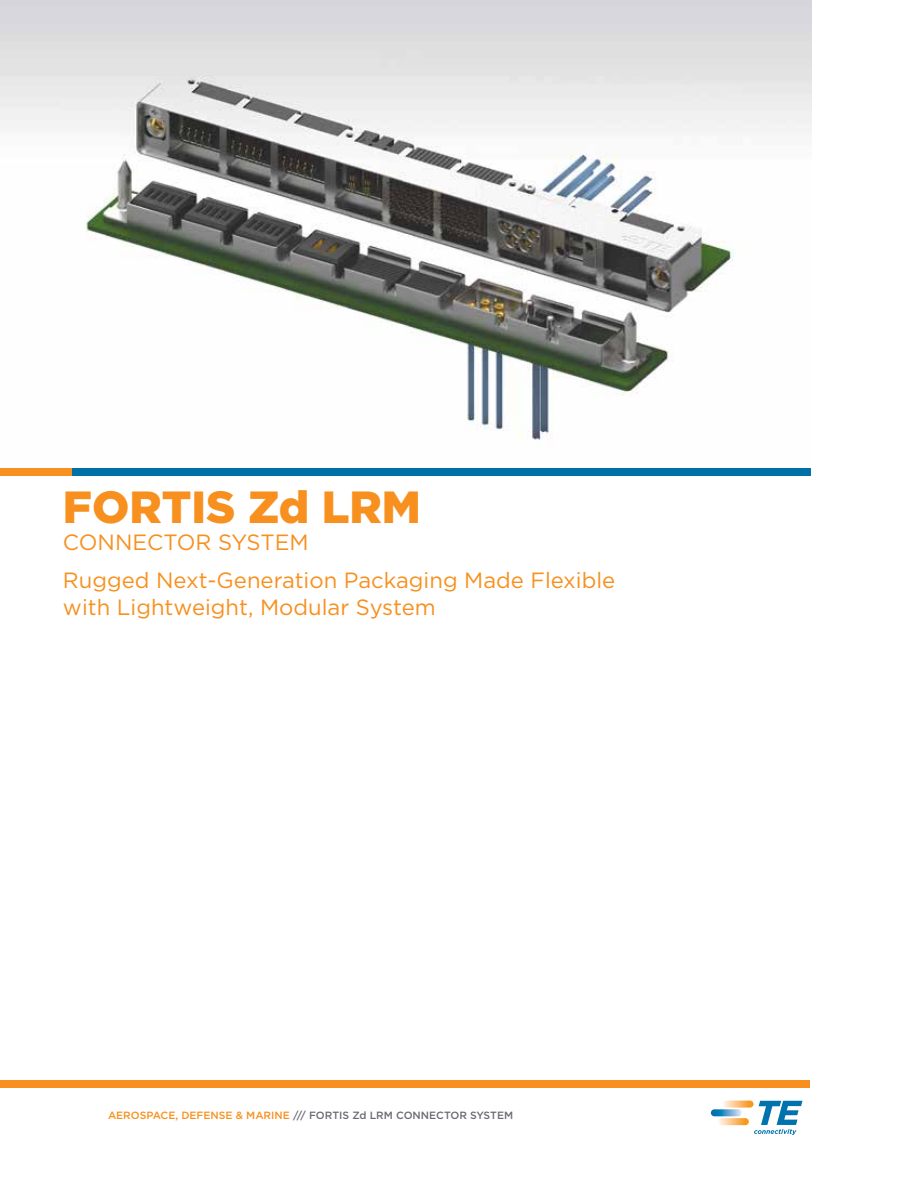
<style>
.page{position:relative;width:918px;height:1188px;background:#fff}
.page>*{position:absolute;margin:0;border:0;box-sizing:border-box;transform-origin:0 0}
.t1{font:900 45px "Gotham";color:#f7901e}
.t2{font:22.05px/38.5px "Gotham";color:#f7901e}
.t3{font:500 10.5px "Gotham";color:#696b73}
.s1{color:#f7901e}
</style>
<div class="page">
<img style="left:0;top:0;width:811px;height:469px">
<div style="left:0;top:1080px;width:810px;height:8px;background:#f7901e"></div>
<div style="left:71px;top:469px;width:740px;height:7px;background:#0071a6"></div>
<div style="left:0;top:469px;width:71px;height:7px;background:#f7901e"></div>
<svg style="left:723px;top:1101px;width:31px;height:7px"></svg>
<svg style="left:718px;top:1118px;width:31px;height:7px"></svg>
<svg style="left:711px;top:1109px;width:31px;height:7px"></svg>
<svg style="left:754px;top:1101px;width:49px;height:34px"></svg>
<h1 class="t1" style="left:63px;top:480px;width:359px">FORTIS Zd LRM</h1>
<p class="t2" style="left:63px;top:522px;width:554px">CONNECTOR SYSTEM<br>Rugged Next-Generation Packaging Made Flexible</p>
<p class="t2" style="left:63px;top:587px;width:374px">with Lightweight, Modular System</p>
<p class="t3" style="left:108px;top:1108px;width:407px"><span class="s1">AEROSPACE, DEFENSE &amp; MARINE</span> /// FORTIS Zd LRM CONNECTOR SYSTEM</p>
</div>
